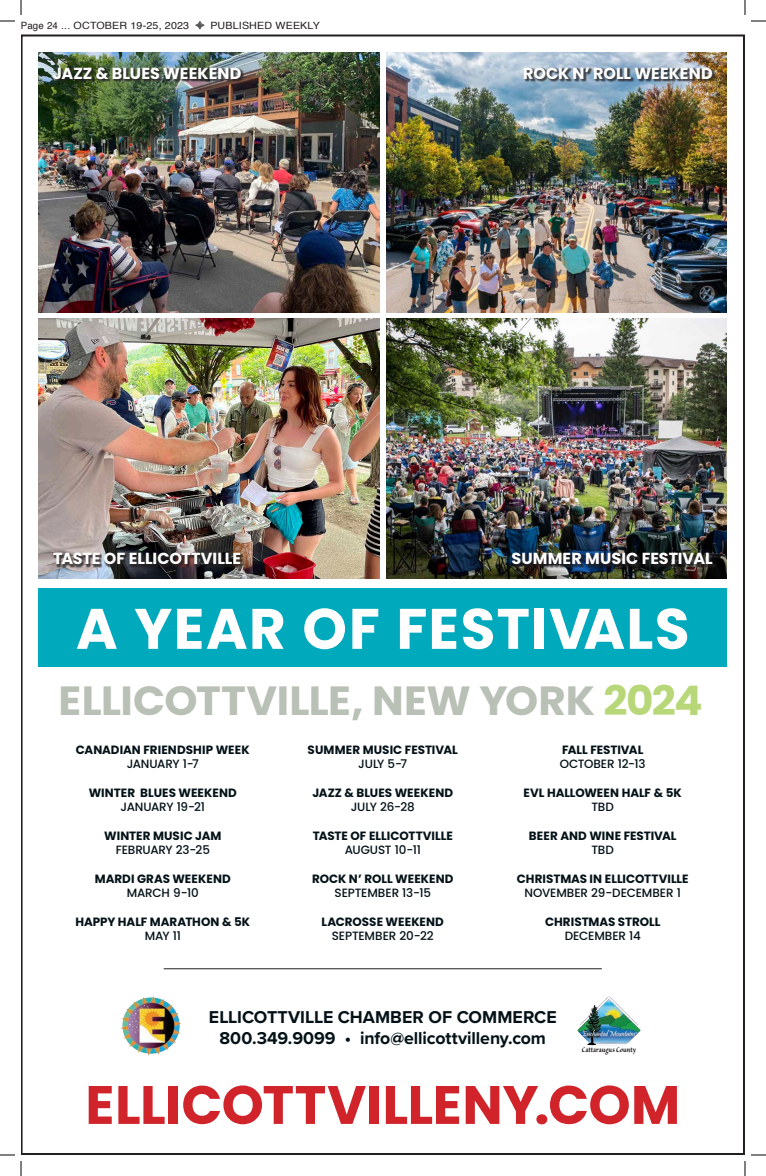
<style>
.page{position:relative;width:766px;height:1176px;background:#fff}
.page>*{position:absolute;margin:0;border:0;box-sizing:border-box;transform-origin:0 0}
.t1{font:700 57px "Poppins";letter-spacing:.025em;color:#fff}
.t2{font:700 54px "Poppins";letter-spacing:-.005em;color:#d1232a}
.t3{font:700 40.7px "Poppins";letter-spacing:-.015em;color:#b9c0b5}
.t4{font:700 17.8px "Proxima Nova";color:#041218}
.t5{font:700 16px "Poppins";color:#fff}
.t6{font:700 12px "Poppins";color:#041218}
.t7{font:500 12px "Poppins";letter-spacing:-.01em;color:#041218}
.t8{font:500 12px "Poppins";letter-spacing:-.03em;color:#041218}
.t9{font:10px "Helvetica";letter-spacing:.015em;color:#231f20}
.t10{font:10px "Helvetica";letter-spacing:.015em;color:#231f20;scale:1.07 1}
.t11{font:700 9px "Sanvito Pro";color:#231f20;scale:.8 1}
.s1{color:#b8d778}
</style>
<div class="page">
<img style="left:39px;top:52px;width:341px;height:261px">
<img style="left:39px;top:318px;width:341px;height:261px">
<img style="left:386px;top:52px;width:341px;height:261px">
<img style="left:386px;top:318px;width:341px;height:260px">
<div style="left:53px;top:67px;width:191px;height:16px;background:#231f20;opacity:.75"></div>
<div style="left:53px;top:553px;width:191px;height:15px;background:#231f20;opacity:.75"></div>
<div style="left:524px;top:67px;width:191px;height:15px;background:#231f20;opacity:.75"></div>
<div style="left:512px;top:553px;width:204px;height:15px;background:#231f20;opacity:.75"></div>
<div style="left:39px;top:589px;width:688px;height:78px;background:#00a9bc"></div>
<img style="left:121px;top:996px;width:59px;height:59px">
<img style="left:577px;top:997px;width:63px;height:48px">
<hr style="left:164px;top:968px;width:438px;height:1px;background:#231f20">
<svg style="left:751px;top:20px;width:15px;height:2px"></svg>
<svg style="left:751px;top:1154px;width:15px;height:2px"></svg>
<svg style="left:0;top:0;width:22px;height:22px"></svg>
<svg style="left:0;top:1154px;width:22px;height:22px"></svg>
<svg style="left:744px;top:0;width:1px;height:15px"></svg>
<svg style="left:744px;top:1161px;width:1px;height:15px"></svg>
<p class="t9" style="left:21px;top:17px;width:170px">Page 24 ... OCTOBER 19-25, 2023</p>
<p class="t10" style="left:210px;top:17px;width:104px">PUBLISHED WEEKLY</p>
<p class="t5" style="left:53px;top:64px;width:190px">JAZZ &amp; BLUES WEEKEND</p>
<p class="t5" style="left:53px;top:550px;width:189px">TASTE OF ELLICOTTVILLE</p>
<p class="t5" style="left:523px;top:64px;width:191px">ROCK N’ ROLL WEEKEND</p>
<p class="t5" style="left:511px;top:550px;width:203px">SUMMER MUSIC FESTIVAL</p>
<p class="t1" style="left:76px;top:596px;width:615px">A YEAR OF FESTIVALS</p>
<p class="t3" style="left:59px;top:677px;width:645px">ELLICOTTVILLE, NEW YORK <span class="s1">2024</span></p>
<p class="t6" style="left:76px;top:743px;width:175px">CANADIAN FRIENDSHIP WEEK</p>
<p class="t8" style="left:127px;top:757px;width:74px">JANUARY 1-7</p>
<p class="t6" style="left:89px;top:786px;width:149px">WINTER BLUES WEEKEND</p>
<p class="t7" style="left:121px;top:800px;width:86px">JANUARY 19-21</p>
<p class="t6" style="left:104px;top:829px;width:119px">WINTER MUSIC JAM</p>
<p class="t7" style="left:116px;top:843px;width:96px">FEBRUARY 23-25</p>
<p class="t6" style="left:95px;top:872px;width:137px">MARDI GRAS WEEKEND</p>
<p class="t7" style="left:127px;top:886px;width:73px">MARCH 9-10</p>
<p class="t6" style="left:75px;top:915px;width:176px">HAPPY HALF MARATHON &amp; 5K</p>
<p class="t7" style="left:145px;top:929px;width:37px">MAY 11</p>
<p class="t6" style="left:308px;top:743px;width:152px">SUMMER MUSIC FESTIVAL</p>
<p class="t7" style="left:358px;top:757px;width:50px">JULY 5-7</p>
<p class="t6" style="left:312px;top:786px;width:142px">JAZZ &amp; BLUES WEEKEND</p>
<p class="t7" style="left:351px;top:800px;width:66px">JULY 26-28</p>
<p class="t6" style="left:313px;top:829px;width:142px">TASTE OF ELLICOTTVILLE</p>
<p class="t7" style="left:345px;top:843px;width:78px">AUGUST 10-11</p>
<p class="t6" style="left:312px;top:872px;width:143px">ROCK N’ ROLL WEEKEND</p>
<p class="t7" style="left:334px;top:886px;width:98px">SEPTEMBER 13-15</p>
<p class="t6" style="left:321px;top:915px;width:124px">LACROSSE WEEKEND</p>
<p class="t7" style="left:332px;top:929px;width:104px">SEPTEMBER 20-22</p>
<p class="t6" style="left:562px;top:743px;width:83px">FALL FESTIVAL</p>
<p class="t7" style="left:559px;top:757px;width:87px">OCTOBER 12-13</p>
<p class="t6" style="left:523px;top:786px;width:160px">EVL HALLOWEEN HALF &amp; 5K</p>
<p class="t7" style="left:591px;top:800px;width:24px">TBD</p>
<p class="t6" style="left:529px;top:829px;width:149px">BEER AND WINE FESTIVAL</p>
<p class="t7" style="left:591px;top:843px;width:24px">TBD</p>
<p class="t6" style="left:517px;top:872px;width:173px">CHRISTMAS IN ELLICOTTVILLE</p>
<p class="t7" style="left:524px;top:886px;width:158px">NOVEMBER 29-DECEMBER 1</p>
<p class="t6" style="left:545px;top:915px;width:117px">CHRISTMAS STROLL</p>
<p class="t7" style="left:564px;top:929px;width:77px">DECEMBER 14</p>
<p class="t4" style="left:209px;top:1004px;width:349px">ELLICOTTVILLE CHAMBER OF COMMERCE</p>
<p class="t4" style="left:219px;top:1025px;width:328px">800.349.9099 • info@ellicottvilleny.com</p>
<p class="t2" style="left:85px;top:1074px;width:596px">ELLICOTTVILLENY.COM</p>
<p class="t11" style="left:582px;top:1045px;width:69px">Cattaraugus County</p>
</div>
